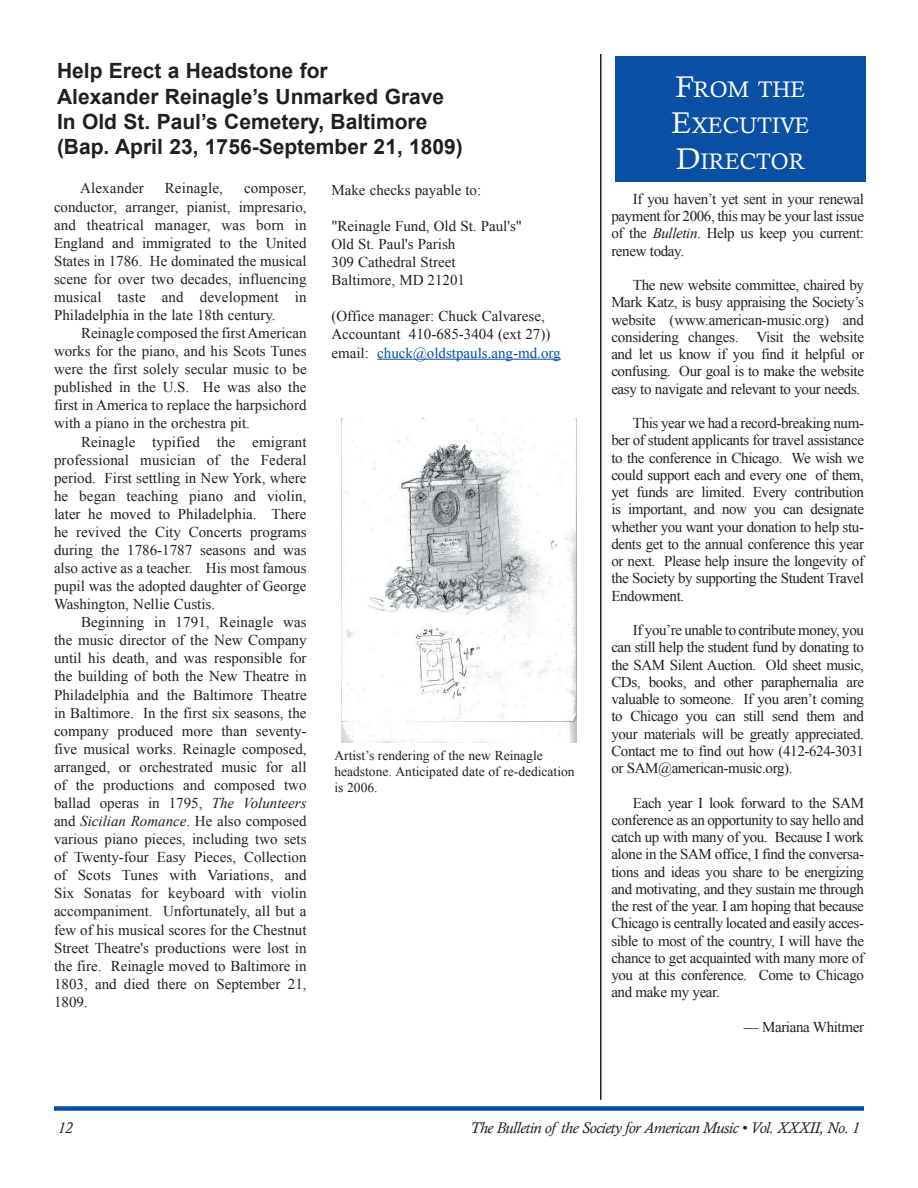
<style>
.page{position:relative;width:918px;height:1188px;background:#fff}
.page>*{position:absolute;margin:0;border:0;box-sizing:border-box;transform-origin:0 0}
.t1{font:22.5px/36px "Calisto";color:#fff}
.t2{font:700 21px/25.3px "Arial";color:#231f20}
.t3{font:italic 15.75px "Calisto";letter-spacing:-.025em;color:#231f20}
.t4{font:15px/18px "Times New Roman";color:#231f20;text-align:justify}
.t5{font:15px "Times New Roman";letter-spacing:-.025em;color:#231f20}
.t6{font:13.5px/16.2px "Times New Roman";color:#231f20}
.s1{font-style:italic}
.s2{color:#094fa3}
.s3{font-size:30px}
</style>
<div class="page">
<div style="left:54px;top:1106px;width:810px;height:5px;background:#094fa3"></div>
<hr style="left:377px;top:359px;width:184px;height:1px;background:#094fa3">
<img style="left:342px;top:418px;width:235px;height:324px">
<div style="left:615px;top:56px;width:251px;height:126px;background:#094fa3"></div>
<hr style="left:600px;top:54px;width:2px;height:1046px;background:#231f20">
<h2 class="t2" style="left:57px;top:59px;width:407px">Help Erect a Headstone for<br>Alexander Reinagle’s Unmarked Grave In Old St. Paul’s Cemetery, Baltimore (Bap. April 23, 1756-September 21, 1809)</h2>
<p class="t4" style="left:80px;top:179px;width:65px">Alexander</p>
<p class="t4" style="left:165px;top:179px;width:60px">Reinagle,</p>
<p class="t4" style="left:54px;top:179px;width:254px;text-indent:190px">composer, conductor, arranger, pianist, impresario, and theatrical manager, was born in England and immigrated to the United States in 1786. He dominated the musical scene for over two decades, influencing musical taste and development in Philadelphia in the late 18th century.</p>
<p class="t4" style="left:54px;top:324px;width:254px;text-indent:27px">Reinagle composed the first American works for the piano, and his Scots Tunes were the first solely secular music to be published in the U.S. He was also the first in America to replace the harpsichord with a piano in the orchestra pit.</p>
<p class="t4" style="left:54px;top:432px;width:254px;text-indent:27px">Reinagle typified the emigrant professional musician of the Federal period. First settling in New York, where he began teaching piano and violin, later he moved to Philadelphia. There he revived the City Concerts programs during the 1786-1787 seasons and was also active as a teacher. His most famous pupil was the adopted daughter of George Washington, Nellie Custis.</p>
<p class="t4" style="left:54px;top:613px;width:254px;text-indent:27px">Beginning in 1791, Reinagle was the music director of the New Company until his death, and was responsible for the building of both the New Theatre in Philadelphia and the Baltimore Theatre in Baltimore. In the first six seasons, the company produced more than seventy&shy;five musical works. Reinagle composed, arranged, or orchestrated music for all of the productions and composed two ballad operas in 1795, <span class="s1">The Volunteers </span>and <span class="s1">Sicilian Romance</span>. He also composed various piano pieces, including two sets of Twenty-four Easy Pieces, Collection of Scots Tunes with Variations, and Six Sonatas for keyboard with violin accompaniment. Unfortunately, all but a few of his musical scores for the Chestnut Street Theatre's productions were lost in the fire. Reinagle moved to Baltimore in 1803, and died there on September 21, 1809.</p>
<p class="t4" style="left:332px;top:181px;width:151px">Make checks payable to:</p>
<p class="t4" style="left:332px;top:217px;width:192px;text-align:left">"Reinagle Fund, Old St. Paul's"<br>Old St. Paul's Parish<br>309 Cathedral Street<br>Baltimore, MD 21201</p>
<p class="t4" style="left:332px;top:307px;width:231px;text-align:left">(Office manager: Chuck Calvarese,<br>Accountant 410-685-3404 (ext 27)) email: <span class="s2">chuck@oldstpauls.ang-md.org</span></p>
<p class="t6" style="left:334px;top:747px;width:242px">Artist’s rendering of the new Reinagle headstone. Anticipated date of re-dedication is 2006.</p>
<h1 class="t1" style="left:672px;top:71px;width:140px"><span class="s3">F</span>ROM THE<br><span class="s3">E</span>XECUTIVE<br><span class="s3">D</span>IRECTOR</h1>
<p class="t4" style="left:611px;top:190px;width:254px;line-height:17.2px;text-indent:22px">If you haven’t yet sent in your renewal payment for 2006, this may be your last issue of the <span class="s1">Bulletin</span>. Help us keep you current: renew today.</p>
<p class="t4" style="left:611px;top:276px;width:254px;line-height:17.2px;text-indent:22px">The new website committee, chaired by Mark Katz, is busy appraising the Society’s website (www.american-music.org) and considering changes. Visit the website and let us know if you find it helpful or confusing. Our goal is to make the website easy to navigate and relevant to your needs.</p>
<p class="t4" style="left:611px;top:414px;width:254px;line-height:17.2px;text-indent:22px">This year we had a record-breaking num&shy;ber of student applicants for travel assistance to the conference in Chicago. We wish we could support each and every one of them, yet funds are limited. Every contribution is important, and now you can designate whether you want your donation to help stu&shy;dents get to the annual conference this year or next. Please help insure the longevity of the Society by supporting the Student Travel Endowment.</p>
<p class="t4" style="left:611px;top:621px;width:254px;line-height:17.2px;text-indent:22px">If you’re unable to contribute money, you can still help the student fund by donating to the SAM Silent Auction. Old sheet music, CDs, books, and other paraphernalia are valuable to someone. If you aren’t coming to Chicago you can still send them and your materials will be greatly appreciated.<br>Contact me to find out how (412-624-3031 or SAM@american-music.org).</p>
<p class="t4" style="left:611px;top:794px;width:254px;line-height:17.2px;text-indent:22px">Each year I look forward to the SAM conference as an opportunity to say hello and catch up with many of you. Because I work alone in the SAM office, I find the conversa&shy;tions and ideas you share to be energizing and motivating, and they sustain me through the rest of the year. I am hoping that because Chicago is centrally located and easily acces&shy;sible to most of the country, I will have the chance to get acquainted with many more of you at this conference. Come to Chicago and make my year.</p>
<p class="t5" style="left:744px;top:1017px;width:122px">— Mariana Whitmer</p>
<p class="t3" style="left:58px;top:1119px;width:16px">12</p>
<p class="t3" style="left:470px;top:1119px;width:391px">The Bulletin of the Society for American Music • Vol. XXXII, No. 1</p>
</div>
